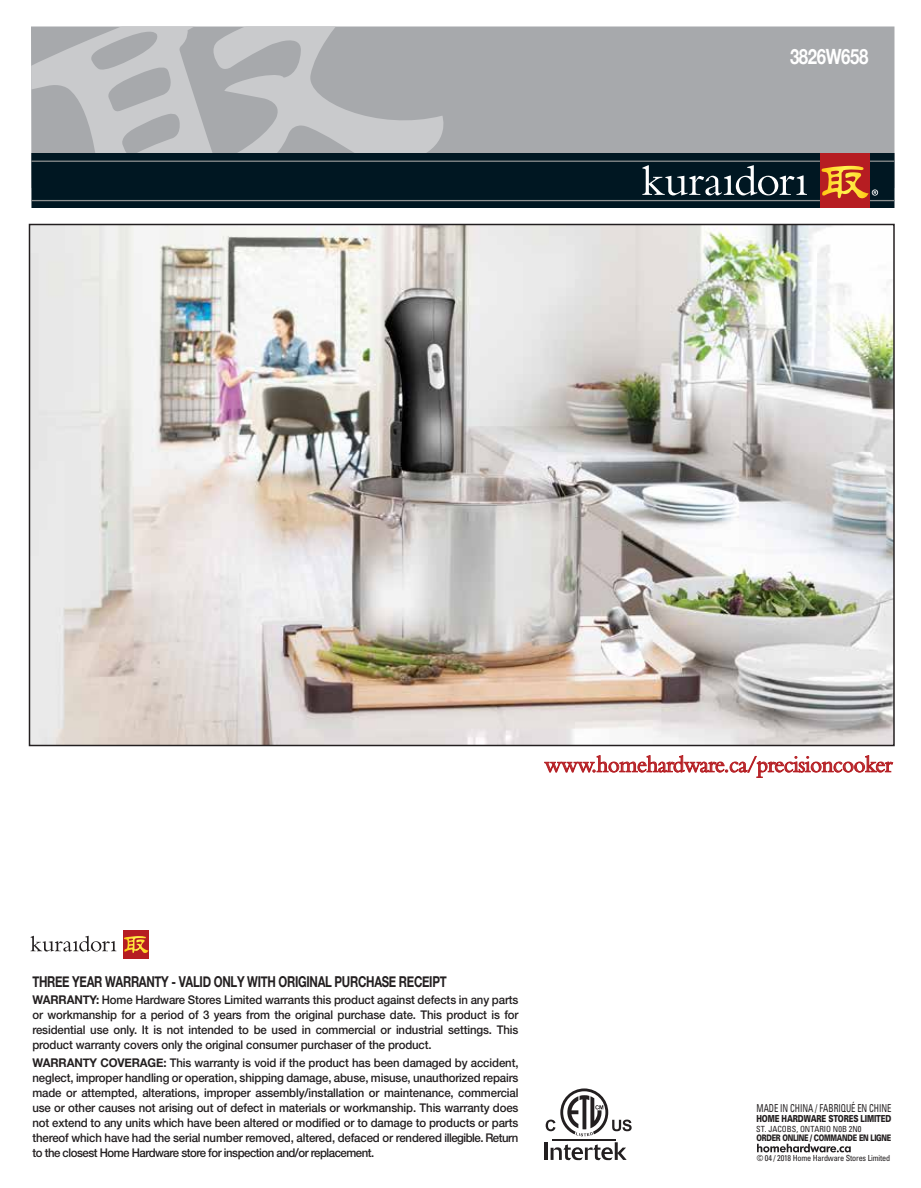
<style>
.page{position:relative;width:921px;height:1188px;background:#fff}
.page>*{position:absolute;margin:0;border:0;box-sizing:border-box;transform-origin:0 0}
.t1{font:24.15px "Bembo";letter-spacing:-.025em;color:#b62025;scale:.95 1}
.t2{font:700 21px "Helvetica Neue";letter-spacing:-.025em;color:#fff;scale:.8 1}
.t3{font:700 15px "Helvetica Neue";letter-spacing:-.025em;color:#231f20;scale:.76 1}
.t4{font:500 12px/15px "Helvetica Neue";letter-spacing:-.035em;color:#231f20;text-align:justify;scale:.95 1}
.t5{font:condensed 10.95px "Univers";letter-spacing:-.005em;color:#231f20;scale:.79 1}
.t6{font:900 9.75px "Univers";letter-spacing:-.02em;color:#231f20;scale:.74 1}
.t7{font:900 9px "Univers";letter-spacing:-.035em;color:#231f20;scale:.74 1}
.t8{font:condensed 8.4px "Univers";letter-spacing:-.02em;color:#231f20}
.t9{font:condensed 8.4px "Univers";color:#231f20;scale:.96 1}
.s1{font-weight:700}
</style>
<div class="page">
<hr style="left:545px;top:1142px;width:3px;height:18px;background:#231f20">
<svg style="left:551px;top:1142px;width:76px;height:18px"></svg>
<hr style="left:552px;top:1139px;width:64px;height:1px;background:#231f20">
<svg style="left:546px;top:1088px;width:86px;height:48px"></svg>
<div style="left:452px;top:26px;width:442px;height:128px;background:#a7a9ac"></div>
<svg style="left:31px;top:26px;width:421px;height:128px;background:#b3b5b8"></svg>
<div style="left:31px;top:154px;width:863px;height:54px;background:#001722"></div>
<hr style="left:31px;top:161px;width:863px;height:1px;background:#8d9090">
<hr style="left:31px;top:200px;width:863px;height:1px;background:#8d9090">
<div style="left:820px;top:154px;width:50px;height:54px;background:#b61d22"></div>
<svg style="left:642px;top:165px;width:165px;height:30px"></svg>
<svg style="left:821px;top:166px;width:57px;height:33px"></svg>
<img style="left:32px;top:227px;width:860px;height:516px">
<svg style="left:544px;top:755px;width:349px;height:23px"></svg>
<div style="left:123px;top:930px;width:26px;height:28px;background:#b61d22"></div>
<svg style="left:31px;top:936px;width:85px;height:16px"></svg>
<svg style="left:124px;top:936px;width:25px;height:17px"></svg>
<svg style="left:757px;top:1144px;width:94px;height:8px"></svg>
<h2 class="t2" style="left:790px;top:40px;width:100px">3826W658</h2>
<h1 class="t1" style="left:544px;top:750px;width:368px">www.homehardware.ca/precisioncooker</h1>
<p class="t3" style="left:32px;top:970px;width:547px">THREE YEAR WARRANTY - VALID ONLY WITH ORIGINAL PURCHASE RECEIPT</p>
<p class="t4" style="left:32px;top:992px;width:513px"><span class="s1">WARRANTY:</span> Home Hardware Stores Limited warrants this product against defects in any parts or workmanship for a period of 3 years from the original purchase date. This product is for residential use only. It is not intended to be used in commercial or industrial settings. This product warranty covers only the original consumer purchaser of the product.</p>
<p class="t4" style="left:32px;top:1055px;width:513px"><span class="s1">WARRANTY COVERAGE:</span> This warranty is void if the product has been damaged by accident, neglect, improper handling or operation, shipping damage, abuse, misuse, unauthorized repairs made or attempted, alterations, improper assembly/installation or maintenance, commercial use or other causes not arising out of defect in materials or workmanship. This warranty does not extend to any units which have been altered or modified or to damage to products or parts thereof which have had the serial number removed, altered, defaced or rendered illegible. Return to the closest Home Hardware store for inspection and/or replacement.</p>
<p class="t5" style="left:757px;top:1102px;width:172px">MADE IN CHINA / FABRIQUÉ EN CHINE</p>
<p class="t6" style="left:757px;top:1112px;width:184px">HOME HARDWARE STORES LIMITED</p>
<p class="t9" style="left:756px;top:1123px;width:111px">ST. JACOBS, ONTARIO N0B 2N0</p>
<p class="t7" style="left:757px;top:1133px;width:184px">ORDER ONLINE / COMMANDE EN LIGNE</p>
<p class="t8" style="left:757px;top:1153px;width:135px">© 04 / 2018 Home Hardware Stores Limited</p>
</div>
